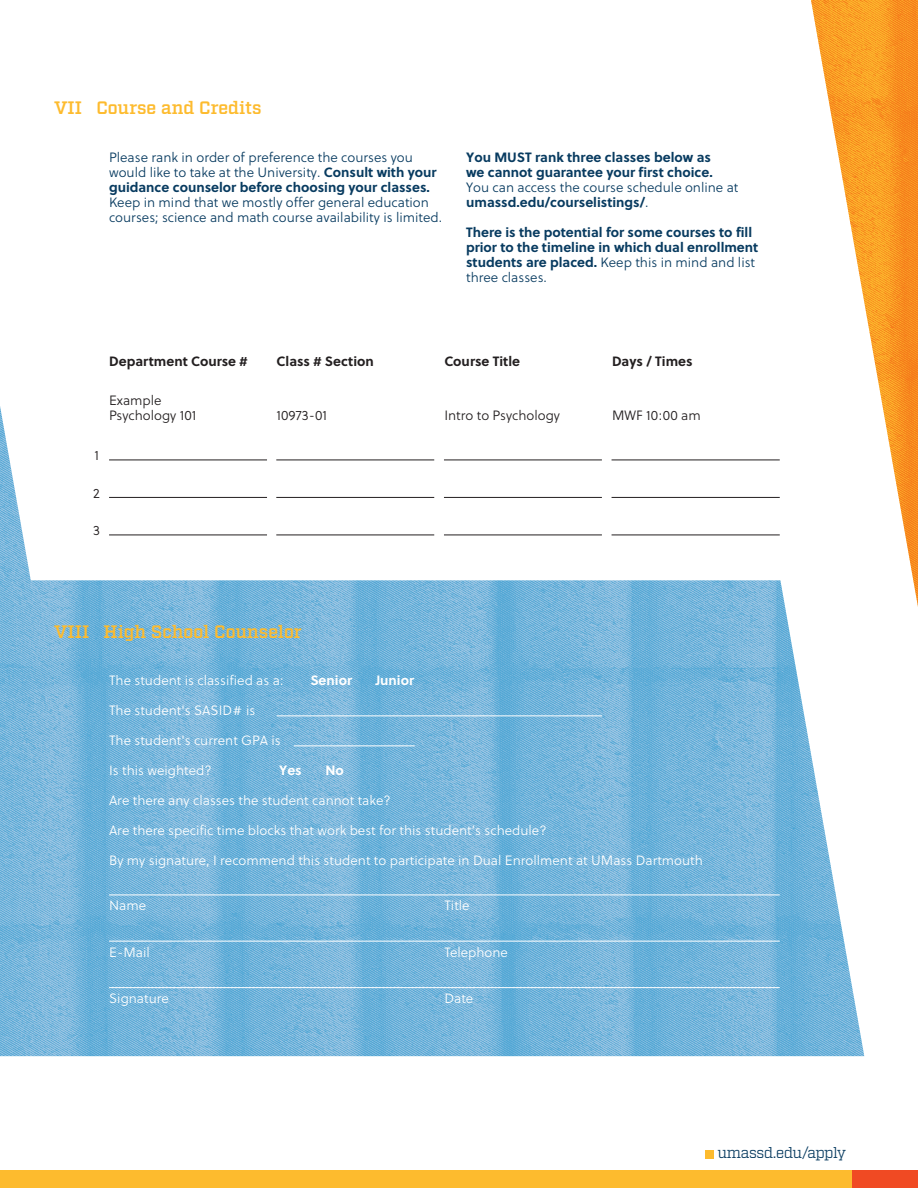
<style>
.page{position:relative;width:918px;height:1188px;background:#fff}
.page>*{position:absolute;margin:0;border:0;box-sizing:border-box;transform-origin:0 0}
.t1{font:600 18px "Factoria";letter-spacing:-.005em;color:#fdbb2e}
.t2{font:15px "Factoria";letter-spacing:-.03em;color:#083b60}
.headers{font:13.5px "Soleil Lt";color:#fff}
.headers-2{font:700 13.5px/15px "Soleil";color:#083b60}
.headers-3{font:13.5px/15px "Soleil Lt";color:#083b60}
.t3{font:13.5px "Soleil Lt";color:#231f20}
.t4{font:700 13.5px "Soleil";color:#231f20}
.headers-4{font:700 13.5px "Soleil";color:#fff}
.s1{font-family:"Soleil";font-weight:700}
.s2{font-family:"Soleil Lt";font-weight:400}
</style>
<div class="page">
<img style="left:0;top:580px;width:864px;height:476px">
<svg style="left:0;top:406px;width:780px;height:174px"></svg>
<div style="left:0;top:1170px;width:918px;height:18px;background:#fdbb2e"></div>
<div style="left:852px;top:1170px;width:66px;height:18px;background:#f04a23"></div>
<div style="left:705px;top:1150px;width:9px;height:8px;background:#fdbb2e"></div>
<hr style="left:276px;top:460px;width:158px;height:1px;background:#231f20">
<hr style="left:109px;top:460px;width:158px;height:1px;background:#231f20">
<hr style="left:444px;top:460px;width:158px;height:1px;background:#231f20">
<hr style="left:612px;top:460px;width:168px;height:1px;background:#231f20">
<hr style="left:276px;top:497px;width:158px;height:1px;background:#231f20">
<hr style="left:109px;top:497px;width:158px;height:1px;background:#231f20">
<hr style="left:444px;top:497px;width:158px;height:1px;background:#231f20">
<hr style="left:612px;top:497px;width:168px;height:1px;background:#231f20">
<hr style="left:276px;top:535px;width:158px;height:1px;background:#231f20">
<hr style="left:109px;top:535px;width:158px;height:1px;background:#231f20">
<hr style="left:277px;top:716px;width:325px;height:1px;background:#fff">
<hr style="left:294px;top:746px;width:121px;height:1px;background:#fff">
<hr style="left:444px;top:535px;width:158px;height:1px;background:#231f20">
<hr style="left:612px;top:535px;width:168px;height:1px;background:#231f20">
<hr style="left:109px;top:895px;width:671px;height:1px;background:#fff">
<hr style="left:109px;top:941px;width:671px;height:1px;background:#fff">
<hr style="left:109px;top:987px;width:671px;height:1px;background:#fff">
<img style="left:811px;top:0;width:107px;height:607px">
<p class="t1" style="left:54px;top:98px;width:209px">VII Course and Credits</p>
<p class="headers-3" style="left:109px;top:150px;width:334px">Please rank in order of preference the courses you would like to take at the University. <span class="s1">Consult with your guidance counselor before choosing your classes.<br></span>Keep in mind that we mostly offer general education courses; science and math course availability is limited.</p>
<p class="headers-2" style="left:466px;top:149px;width:274px">You MUST rank three classes below as<br>we cannot guarantee your first choice.<br><span class="s2">You can access the course schedule online at </span>umassd.edu/courselistings/<span class="s2">.</span></p>
<p class="headers-2" style="left:466px;top:224px;width:294px">There is the potential for some courses to fill prior to the timeline in which dual enrollment students are placed. <span class="s2">Keep this in mind and list three classes.</span></p>
<p class="t4" style="left:109px;top:351px;width:140px">Department Course #</p>
<p class="t3" style="left:109px;top:391px;width:54px">Example</p>
<p class="t3" style="left:109px;top:406px;width:89px">Psychology 101</p>
<p class="t3" style="left:94px;top:446px;width:6px">1</p>
<p class="t3" style="left:93px;top:484px;width:8px">2</p>
<p class="t3" style="left:93px;top:521px;width:8px">3</p>
<p class="t4" style="left:276px;top:351px;width:99px">Class # Section</p>
<p class="t3" style="left:276px;top:406px;width:52px">10973-01</p>
<p class="t4" style="left:444px;top:351px;width:77px">Course Title</p>
<p class="t3" style="left:444px;top:406px;width:117px">Intro to Psychology</p>
<p class="t1" style="left:54px;top:621px;width:249px">VIII High School Counselor</p>
<p class="headers" style="left:109px;top:671px;width:176px">The student is classified as a:</p>
<p class="headers-4" style="left:310px;top:670px;width:43px">Senior</p>
<p class="headers-4" style="left:376px;top:670px;width:40px">Junior</p>
<p class="headers" style="left:109px;top:701px;width:148px">The student's SASID# is</p>
<p class="headers" style="left:109px;top:731px;width:173px">The student's current GPA is</p>
<p class="headers" style="left:109px;top:761px;width:104px">Is this weighted?</p>
<p class="headers-4" style="left:279px;top:760px;width:24px">Yes</p>
<p class="headers-4" style="left:325px;top:760px;width:20px">No</p>
<p class="t4" style="left:612px;top:351px;width:82px">Days / Times</p>
<p class="t3" style="left:612px;top:406px;width:90px">MWF 10:00 am</p>
<p class="headers" style="left:109px;top:791px;width:283px">Are there any classes the student cannot take?</p>
<p class="headers" style="left:109px;top:821px;width:439px">Are there specific time blocks that work best for this student’s schedule?</p>
<p class="headers" style="left:109px;top:851px;width:595px">By my signature, I recommend this student to participate in Dual Enrollment at UMass Dartmouth</p>
<p class="headers" style="left:109px;top:896px;width:39px">Name</p>
<p class="headers" style="left:444px;top:896px;width:27px">Title</p>
<p class="headers" style="left:109px;top:942px;width:42px">E-Mail</p>
<p class="headers" style="left:444px;top:942px;width:65px">Telephone</p>
<p class="headers" style="left:109px;top:989px;width:61px">Signature</p>
<p class="headers" style="left:444px;top:989px;width:30px">Date</p>
<p class="t2" style="left:717px;top:1144px;width:130px">umassd.edu/apply</p>
</div>
